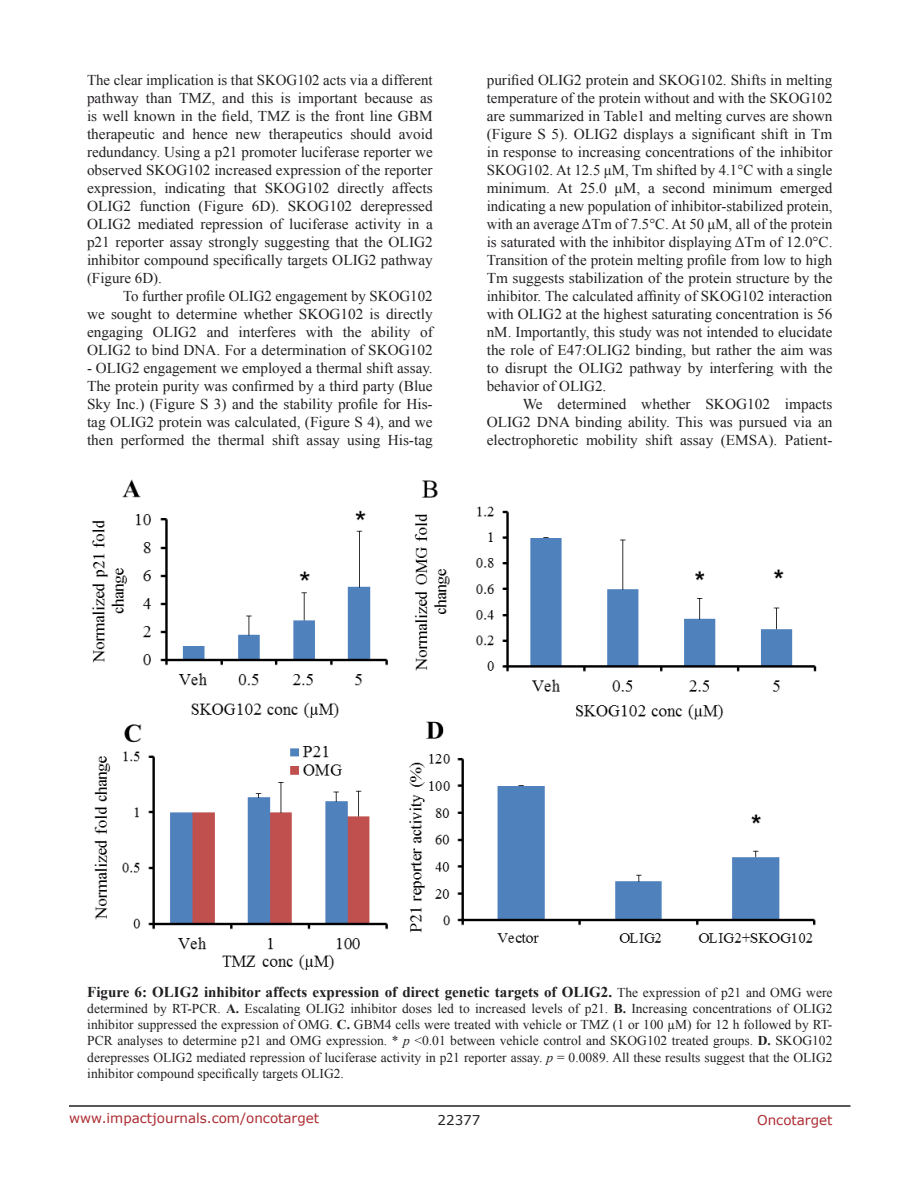
<style>
.page{position:relative;width:918px;height:1188px;background:#fff}
.page>*{position:absolute;margin:0;border:0;box-sizing:border-box;transform-origin:0 0}
.BodyText{font:15px/18px "Times New Roman";color:#221f22;text-align:justify}
.FigureText{font:700 15px "Times New Roman";color:#221f22}
.FigureText-2{font:13.5px/16.2px "Times New Roman";color:#221f22;text-align:justify}
.t1{font:13.5px "Verdana";color:#ac2b31}
.t2{font:13.5px "Verdana";color:#221f22}
.s1{font-weight:400;font-size:13.5px}
.s2{font-weight:700}
.s3{font-style:italic}
</style>
<div class="page">
<hr style="left:69px;top:1105px;width:781px;height:2px;background:#231f20">
<img style="left:92px;top:479px;width:725px;height:491px">
<p class="BodyText" style="left:87px;top:71px;width:347px">The clear implication is that SKOG102 acts via a different pathway than TMZ, and this is important because as is well known in the field, TMZ is the front line GBM therapeutic and hence new therapeutics should avoid redundancy. Using a p21 promoter luciferase reporter we observed SKOG102 increased expression of the reporter expression, indicating that SKOG102 directly affects OLIG2 function (Figure 6D). SKOG102 derepressed OLIG2 mediated repression of luciferase activity in a p21 reporter assay strongly suggesting that the OLIG2 inhibitor compound specifically targets OLIG2 pathway (Figure 6D).</p>
<p class="BodyText" style="left:87px;top:287px;width:347px;text-indent:36px">To further profile OLIG2 engagement by SKOG102 we sought to determine whether SKOG102 is directly engaging OLIG2 and interferes with the ability of OLIG2 to bind DNA. For a determination of SKOG102</p>
<p class="BodyText" style="left:87px;top:359px;width:347px">- OLIG2 engagement we employed a thermal shift assay.<br>The protein purity was confirmed by a third party (Blue Sky Inc.) (Figure S 3) and the stability profile for His&shy;tag OLIG2 protein was calculated, (Figure S 4), and we then performed the thermal shift assay using His-tag</p>
<p class="BodyText" style="left:487px;top:71px;width:347px">purified OLIG2 protein and SKOG102. Shifts in melting temperature of the protein without and with the SKOG102 are summarized in Table1 and melting curves are shown (Figure S 5). OLIG2 displays a significant shift in Tm in response to increasing concentrations of the inhibitor SKOG102. At 12.5 μM, Tm shifted by 4.1°C with a single minimum. At 25.0 μM, a second minimum emerged indicating a new population of inhibitor-stabilized protein, with an average ΔTm of 7.5°C. At 50 μM, all of the protein is saturated with the inhibitor displaying ΔTm of 12.0°C.<br>Transition of the protein melting profile from low to high Tm suggests stabilization of the protein structure by the inhibitor. The calculated affinity of SKOG102 interaction with OLIG2 at the highest saturating concentration is 56 nM. Importantly, this study was not intended to elucidate the role of E47:OLIG2 binding, but rather the aim was to disrupt the OLIG2 pathway by interfering with the behavior of OLIG2.</p>
<p class="BodyText" style="left:487px;top:395px;width:347px;text-indent:36px">We determined whether SKOG102 impacts OLIG2 DNA binding ability. This was pursued via an electrophoretic mobility shift assay (EMSA). Patient-</p>
<p class="FigureText" style="left:87px;top:981px;width:747px">Figure 6: OLIG2 inhibitor affects expression of direct genetic targets of OLIG2. <span class="s1">The expression of p21 and OMG were</span></p>
<p class="FigureText-2" style="left:87px;top:1000px;width:747px">determined by RT-PCR. <span class="s2">A.</span> Escalating OLIG2 inhibitor doses led to increased levels of p21. <span class="s2">B.</span> Increasing concentrations of OLIG2 inhibitor suppressed the expression of OMG. <span class="s2">C.</span> GBM4 cells were treated with vehicle or TMZ (1 or 100 µM) for 12 h followed by RT-PCR analyses to determine p21 and OMG expression. * <span class="s3">p</span> &lt;0.01 between vehicle control and SKOG102 treated groups. <span class="s2">D.</span> SKOG102 derepresses OLIG2 mediated repression of luciferase activity in p21 reporter assay. <span class="s3">p</span> = 0.0089. All these results suggest that the OLIG2 inhibitor compound specifically targets OLIG2.</p>
<p class="t1" style="left:69px;top:1109px;width:252px">www.impactjournals.com/oncotarget</p>
<p class="t2" style="left:438px;top:1111px;width:44px">22377</p>
<p class="t1" style="left:757px;top:1111px;width:77px">Oncotarget</p>
</div>
